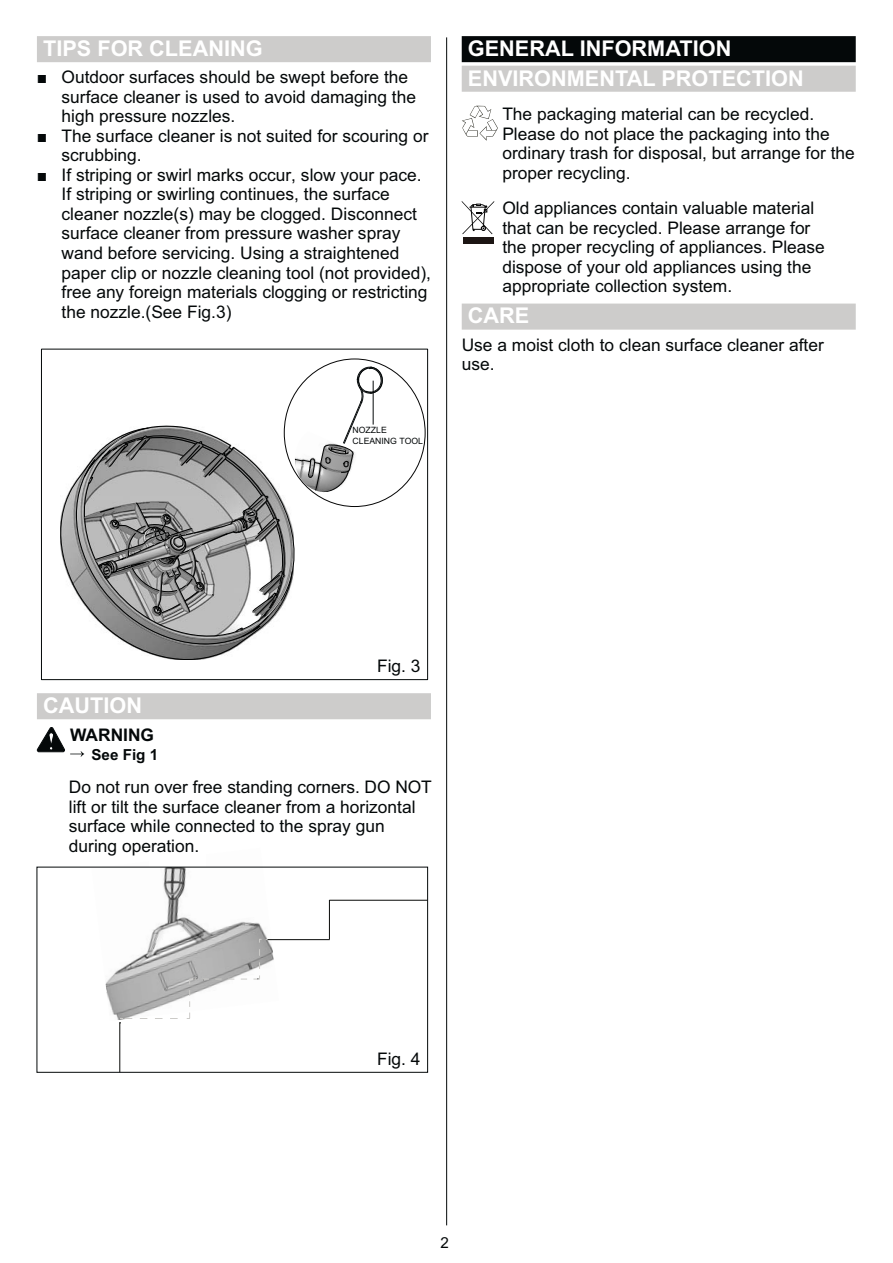
<style>
.page{position:relative;width:893px;height:1263px;background:#fff}
.page>*{position:absolute;margin:0;border:0;box-sizing:border-box;transform-origin:0 0}
.t1{font:700 21.75px/29.5px "Arial";color:#fff}
.t2{font:17.4px/19.5px "Arial";color:#040809}
.t3{font:700 17.4px "Arial";color:#040809}
.t4{font:700 15.15px "Arial";color:#040809}
.t5{font:15.15px "Arial";color:#040809}
.t6{font:8.7px/10.4px "Arial";color:#040809}
</style>
<div class="page">
<img style="left:91px;top:866px;width:188px;height:154px">
<hr style="left:267px;top:939px;width:63px;height:1px;background:#080907">
<hr style="left:330px;top:900px;width:98px;height:1px;background:#080907">
<hr style="left:329px;top:900px;width:1px;height:39px;background:#080907">
<svg style="left:259px;top:939px;width:9px;height:30px"></svg>
<hr style="left:119px;top:1023px;width:1px;height:49px;background:#080907">
<svg style="left:120px;top:1018px;width:58px;height:6px"></svg>
<svg style="left:187px;top:975px;width:73px;height:44px"></svg>
<div style="left:149px;top:843px;width:57px;height:24px;background:#fff"></div>
<div style="left:37px;top:867px;width:391px;height:206px;border:1px solid #040809"></div>
<div style="left:37px;top:36px;width:394px;height:26px;background:#cdcccb"></div>
<svg style="left:41px;top:349px;width:387px;height:331px"></svg>
<div style="left:37px;top:693px;width:394px;height:26px;background:#cdcccb"></div>
<svg style="left:36px;top:727px;width:48px;height:30px"></svg>
<div style="left:462px;top:36px;width:394px;height:26px;background:#040809"></div>
<div style="left:462px;top:66px;width:394px;height:26px;background:#cdcccb"></div>
<svg style="left:462px;top:201px;width:32px;height:33px"></svg>
<div style="left:463px;top:237px;width:31px;height:7px;background:#1c1513"></div>
<svg style="left:462px;top:106px;width:36px;height:35px"></svg>
<hr style="left:446px;top:37px;width:1px;height:1188px;background:#040809">
<div style="left:462px;top:304px;width:394px;height:26px;background:#cdcccb"></div>
<svg style="left:52px;top:427px;width:241px;height:243px"></svg>
<svg style="left:65px;top:367px;width:322px;height:289px"></svg>
<p class="t1" style="left:43px;top:36px;width:221px">TIPS FOR CLEANING</p>
<p class="t2" style="left:62px;top:69px;width:356px;text-indent:-25px">- Outdoor surfaces should be swept before the surface cleaner is used to avoid damaging the high pressure nozzles.</p>
<p class="t2" style="left:62px;top:128px;width:368px;text-indent:-25px">- The surface cleaner is not suited for scouring or scrubbing.</p>
<p class="t2" style="left:62px;top:167px;width:371px;text-indent:-25px">- If striping or swirl marks occur, slow your pace.<br>If striping or swirling continues, the surface cleaner nozzle(s) may be clogged. Disconnect surface cleaner from pressure washer spray wand before servicing. Using a straightened paper clip or nozzle cleaning tool (not provided), free any foreign materials clogging or restricting the nozzle.(See Fig.3)</p>
<p class="t6" style="left:353px;top:426px;width:72px">NOZZLE<br>CLEANING TOOL</p>
<p class="t1" style="left:468px;top:36px;width:337px">GENERAL INFORMATION<br>ENVIRONMENTAL PROTECTION</p>
<p class="t2" style="left:502px;top:106px;width:354px">The packaging material can be recycled.<br>Please do not place the packaging into the ordinary trash for disposal, but arrange for the proper recycling.</p>
<p class="t2" style="left:502px;top:200px;width:324px">Old appliances contain valuable material that can be recycled. Please arrange for the proper recycling of appliances. Please dispose of your old appliances using the appropriate collection system.</p>
<p class="t1" style="left:468px;top:303px;width:63px">CARE</p>
<p class="t2" style="left:462px;top:336px;width:364px">Use a moist cloth to clean surface cleaner after use.</p>
<p class="t2" style="left:377px;top:658px;width:45px">Fig. 3</p>
<p class="t1" style="left:43px;top:693px;width:100px">CAUTION</p>
<p class="t4" style="left:91px;top:750px;width:68px">See Fig 1</p>
<p class="t3" style="left:70px;top:729px;width:85px">WARNING</p>
<p class="t2" style="left:69px;top:779px;width:364px">Do not run over free standing corners. DO NOT lift or tilt the surface cleaner from a horizontal surface while connected to the spray gun during operation.</p>
<p class="t2" style="left:377px;top:1051px;width:45px">Fig. 4</p>
<p class="t5" style="left:440px;top:1237px;width:10px">2</p>
</div>
